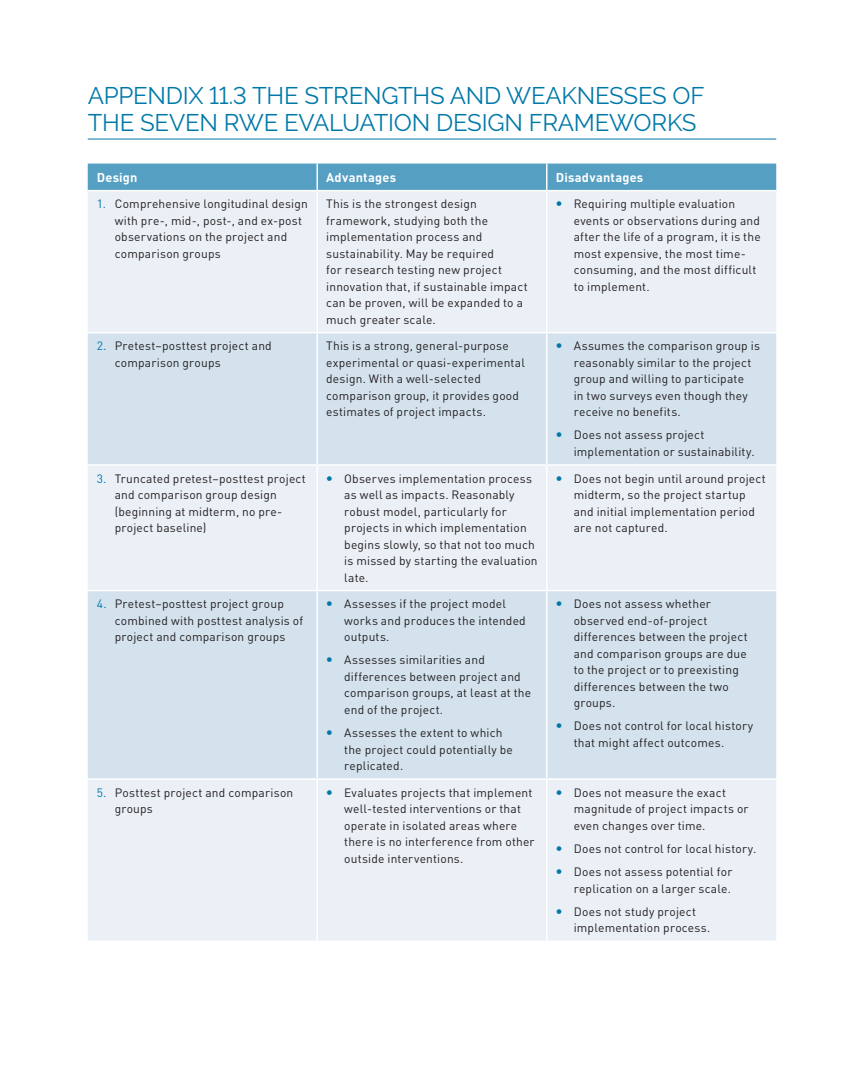
<style>
.page{position:relative;width:864px;height:1080px;background:#fff}
.page>*{position:absolute;margin:0;border:0;box-sizing:border-box;transform-origin:0 0}
.t1{font:24px/27px "Raleway";letter-spacing:-.01em;color:#0078a8}
.TCH{font:700 12.75px "DIN";letter-spacing:.02em;color:#fff}
.TT{font:12px/16.5px "DIN";letter-spacing:.015em;color:#231f20}
.TNL{font:12px/16.5px "DIN";letter-spacing:.015em;color:#231f20}
.s1{color:#0078a8}
</style>
<div class="page">
<hr style="left:88px;top:139px;width:688px;height:1px;background:#0078a8">
<div style="left:88px;top:164px;width:688px;height:26px;background:#559fc2"></div>
<div style="left:88px;top:191px;width:688px;height:750px;background:#ebf0f6"></div>
<svg style="left:88px;top:333px;width:688px;height:445px;background:#dae5f0"></svg>
<hr style="left:316px;top:164px;width:2px;height:26px;background:#fff">
<hr style="left:546px;top:164px;width:2px;height:26px;background:#fff">
<hr style="left:316px;top:191px;width:2px;height:141px;background:#fff">
<hr style="left:546px;top:191px;width:2px;height:141px;background:#fff">
<hr style="left:88px;top:332px;width:229px;height:1px;background:#fff">
<hr style="left:317px;top:332px;width:230px;height:1px;background:#fff">
<hr style="left:316px;top:333px;width:2px;height:131px;background:#fff">
<hr style="left:547px;top:332px;width:229px;height:1px;background:#fff">
<hr style="left:546px;top:333px;width:2px;height:131px;background:#fff">
<hr style="left:88px;top:464px;width:229px;height:2px;background:#fff">
<hr style="left:317px;top:464px;width:230px;height:2px;background:#fff">
<hr style="left:316px;top:466px;width:2px;height:124px;background:#fff">
<hr style="left:547px;top:464px;width:229px;height:2px;background:#fff">
<hr style="left:546px;top:466px;width:2px;height:124px;background:#fff">
<hr style="left:88px;top:590px;width:229px;height:1px;background:#fff">
<hr style="left:317px;top:590px;width:230px;height:1px;background:#fff">
<hr style="left:316px;top:591px;width:2px;height:187px;background:#fff">
<hr style="left:547px;top:590px;width:229px;height:1px;background:#fff">
<hr style="left:546px;top:591px;width:2px;height:187px;background:#fff">
<hr style="left:88px;top:778px;width:229px;height:2px;background:#fff">
<hr style="left:317px;top:778px;width:230px;height:2px;background:#fff">
<hr style="left:316px;top:780px;width:2px;height:161px;background:#fff">
<hr style="left:547px;top:778px;width:229px;height:2px;background:#fff">
<hr style="left:546px;top:780px;width:2px;height:161px;background:#fff">
<svg style="left:557px;top:201px;width:4px;height:5px"></svg>
<svg style="left:557px;top:343px;width:4px;height:5px"></svg>
<svg style="left:557px;top:433px;width:4px;height:4px"></svg>
<svg style="left:327px;top:476px;width:5px;height:5px"></svg>
<svg style="left:557px;top:476px;width:4px;height:5px"></svg>
<svg style="left:327px;top:601px;width:5px;height:5px"></svg>
<svg style="left:327px;top:658px;width:5px;height:4px"></svg>
<svg style="left:327px;top:730px;width:5px;height:5px"></svg>
<svg style="left:557px;top:601px;width:4px;height:5px"></svg>
<svg style="left:557px;top:724px;width:4px;height:4px"></svg>
<svg style="left:327px;top:790px;width:5px;height:5px"></svg>
<svg style="left:557px;top:790px;width:4px;height:5px"></svg>
<svg style="left:557px;top:846px;width:4px;height:5px"></svg>
<svg style="left:557px;top:869px;width:4px;height:5px"></svg>
<svg style="left:557px;top:909px;width:4px;height:5px"></svg>
<h1 class="t1" style="left:88px;top:82px;width:618px">APPENDIX 11.3 THE STRENGTHS AND WEAKNESSES OF<br>THE SEVEN RWE EVALUATION DESIGN FRAMEWORKS</h1>
<p class="TCH" style="left:97px;top:169px;width:42px">Design</p>
<p class="TCH" style="left:326px;top:169px;width:71px">Advantages</p>
<p class="TCH" style="left:556px;top:169px;width:89px">Disadvantages</p>
<p class="TNL" style="left:115px;top:195px;width:195px;text-indent:-18px"><span class="s1">1.</span> Comprehensive longitudinal design with pre-, mid-, post-, and ex-post observations on the project and comparison groups</p>
<p class="TT" style="left:326px;top:195px;width:203px">This is the strongest design framework, studying both the implementation process and sustainability. May be required<br>for research testing new project innovation that, if sustainable impact can be proven, will be expanded to a much greater scale.</p>
<p class="TT" style="left:574px;top:195px;width:188px">Requiring multiple evaluation events or observations during and after the life of a program, it is the most expensive, the most time&shy;consuming, and the most difficult to implement.</p>
<p class="TNL" style="left:115px;top:337px;width:159px;text-indent:-18px"><span class="s1">2.</span> Pretest–posttest project and comparison groups</p>
<p class="TT" style="left:326px;top:337px;width:200px">This is a strong, general-purpose experimental or quasi-experimental design. With a well-selected comparison group, it provides good estimates of project impacts.</p>
<p class="TT" style="left:574px;top:337px;width:188px">Assumes the comparison group is reasonably similar to the project group and willing to participate<br>in two surveys even though they receive no benefits.</p>
<p class="TT" style="left:574px;top:427px;width:182px">Does not assess project implementation or sustainability.</p>
<p class="TNL" style="left:115px;top:470px;width:193px;text-indent:-18px"><span class="s1">3.</span> Truncated pretest–posttest project and comparison group design (beginning at midterm, no pre&shy;project baseline)</p>
<p class="TT" style="left:344px;top:470px;width:195px">Observes implementation process as well as impacts. Reasonably robust model, particularly for projects in which implementation begins slowly, so that not too much is missed by starting the evaluation late.</p>
<p class="TT" style="left:574px;top:470px;width:194px">Does not begin until around project midterm, so the project startup and initial implementation period are not captured.</p>
<p class="TNL" style="left:115px;top:595px;width:190px;text-indent:-18px"><span class="s1">4.</span> Pretest–posttest project group combined with posttest analysis of project and comparison groups</p>
<p class="TT" style="left:344px;top:595px;width:183px">Assesses if the project model works and produces the intended outputs.</p>
<p class="TT" style="left:344px;top:652px;width:189px">Assesses similarities and differences between project and comparison groups, at least at the end of the project.</p>
<p class="TT" style="left:344px;top:724px;width:170px">Assesses the extent to which the project could potentially be replicated.</p>
<p class="TT" style="left:574px;top:595px;width:176px">Does not assess whether observed end-of-project differences between the project and comparison groups are due to the project or to preexisting differences between the two groups.</p>
<p class="TT" style="left:574px;top:718px;width:181px">Does not control for local history that might affect outcomes.</p>
<p class="TNL" style="left:115px;top:784px;width:180px;text-indent:-18px"><span class="s1">5.</span> Posttest project and comparison groups</p>
<p class="TT" style="left:344px;top:784px;width:192px">Evaluates projects that implement well-tested interventions or that operate in isolated areas where there is no interference from other outside interventions.</p>
<p class="TT" style="left:574px;top:784px;width:176px">Does not measure the exact magnitude of project impacts or even changes over time.</p>
<p class="TT" style="left:574px;top:840px;width:184px">Does not control for local history.</p>
<p class="TT" style="left:574px;top:863px;width:160px">Does not assess potential for replication on a larger scale.</p>
<p class="TT" style="left:574px;top:903px;width:138px">Does not study project implementation process.</p>
</div>
